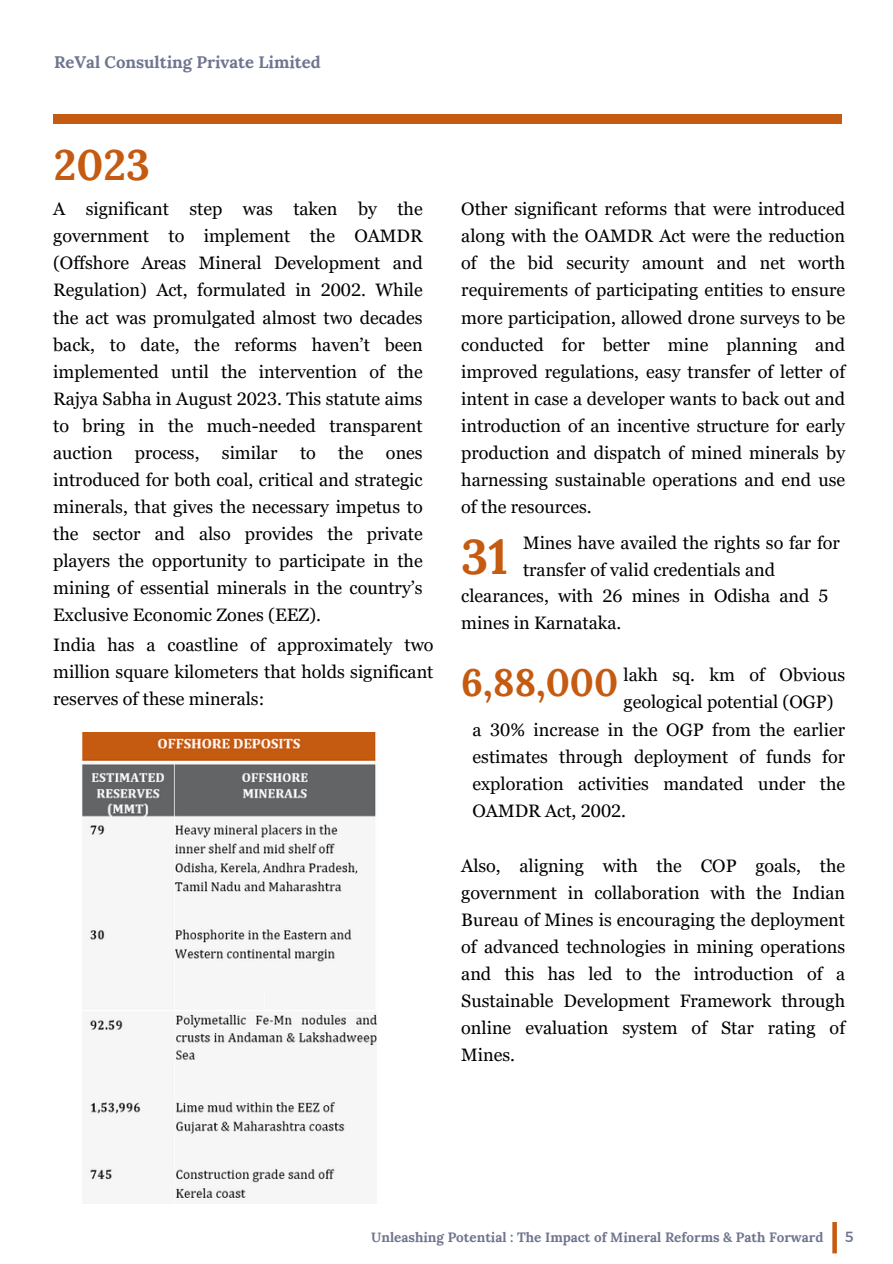
<style>
.page{position:relative;width:893px;height:1264px;background:#fff}
.page>*{position:absolute;margin:0;border:0;box-sizing:border-box;transform-origin:0 0}
.t1{font:700 48.45px "Lora";color:#c55a11}
.t2{font:700 42.45px "Lora";color:#c55a11}
.t3{font:700 38.1px "Lora";color:#c55a11}
.t4{font:18px/27px "Georgia Pro";color:#000;text-align:justify}
.t5{font:700 16.65px "Lora";color:#6f758f}
.t6{font:14.7px "Montserrat";color:#6f758f}
.t7{font:700 13.5px "Lora";color:#6f758f}
</style>
<div class="page">
<div style="left:53px;top:115px;width:788px;height:9px;background:#c55a11"></div>
<svg style="left:832px;top:1222px;width:4px;height:31px"></svg>
<img style="left:82px;top:732px;width:295px;height:468px">
<h4 class="t5" style="left:54px;top:51px;width:268px">ReVal Consulting Private Limited</h4>
<h4 class="t2" style="left:54px;top:137px;width:98px">2023</h4>
<h4 class="t4" style="left:53px;top:196px;width:371px">A significant step was taken by the government to implement the OAMDR (Offshore Areas Mineral Development and Regulation) Act, formulated in 2002. While the act was promulgated almost two decades back, to date, the reforms haven’t been implemented until the intervention of the Rajya Sabha in August 2023. This statute aims to bring in the much-needed transparent auction process, similar to the ones introduced for both coal, critical and strategic minerals, that gives the necessary impetus to the sector and also provides the private players the opportunity to participate in the mining of essential minerals in the country’s Exclusive Economic Zones (EEZ).</h4>
<p class="t4" style="left:53px;top:631px;width:382px">India has a coastline of approximately two million square kilometers that holds significant reserves of these minerals:</p>
<h4 class="t4" style="left:461px;top:196px;width:385px">Other significant reforms that were introduced along with the OAMDR Act were the reduction of the bid security amount and net worth requirements of participating entities to ensure more participation, allowed drone surveys to be conducted for better mine planning and improved regulations, easy transfer of letter of intent in case a developer wants to back out and introduction of an incentive structure for early production and dispatch of mined minerals by harnessing sustainable operations and end use of the resources.</h4>
<h2 class="t1" style="left:461px;top:525px;width:48px">31</h2>
<h4 class="t4" style="left:523px;top:529px;width:318px">Mines have availed the rights so far for</h4>
<h4 class="t4" style="left:523px;top:556px;width:253px">transfer of valid credentials and</h4>
<p class="t4" style="left:461px;top:582px;width:369px">clearances, with 26 mines in Odisha and 5 mines in Karnataka.</p>
<h4 class="t3" style="left:461px;top:657px;width:158px">6,88,000</h4>
<h4 class="t4" style="left:623px;top:661px;width:223px">lakh sq. km of Obvious geological potential (OGP)</h4>
<p class="t4" style="left:472px;top:716px;width:374px">a 30% increase in the OGP from the earlier estimates through deployment of funds for exploration activities mandated under the OAMDR Act, 2002.</p>
<h4 class="t4" style="left:461px;top:852px;width:385px">Also, aligning with the COP goals, the government in collaboration with the Indian Bureau of Mines is encouraging the deployment of advanced technologies in mining operations and this has led to the introduction of a Sustainable Development Framework through online evaluation system of Star rating of Mines.</h4>
<p class="t7" style="left:371px;top:1227px;width:453px">Unleashing Potential : The Impact of Mineral Reforms &amp; Path Forward</p>
<h3 class="t6" style="left:845px;top:1227px;width:10px">5</h3>
</div>
